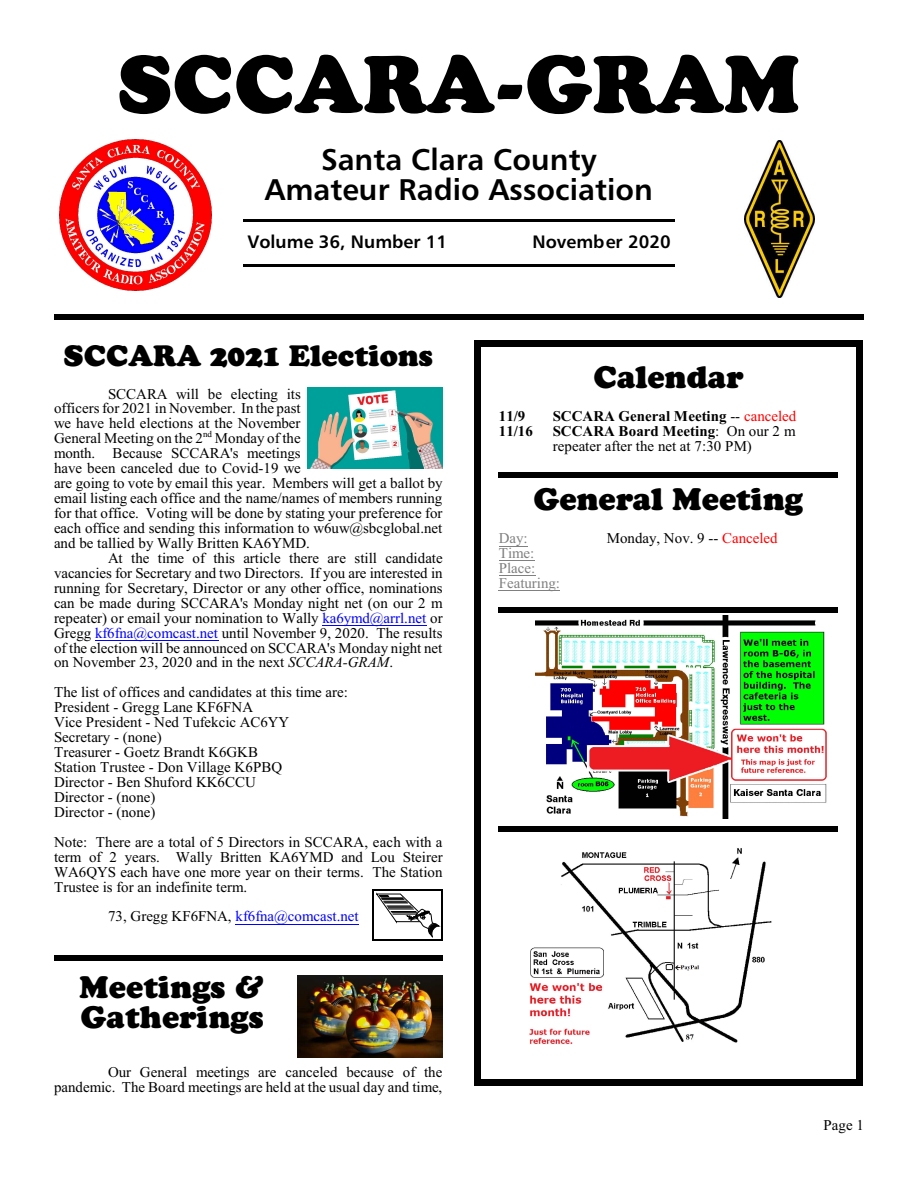
<style>
.page{position:relative;width:918px;height:1188px;background:#fff}
.page>*{position:absolute;margin:0;border:0;box-sizing:border-box;transform-origin:0 0}
.t1{font:78px "Cooper BT Black Headline";color:#000}
.t2{font:30px/30px "Humanist 777 BT Roman B,Bold";color:#000;text-align:center}
.t3{font:30px/30px "Cooper BT Black Headline";color:#000}
.t4{font:900 30px "Cooper BT";color:#000}
.t5{font:28.5px "Cooper BT Black Headline";color:#000}
.t6{font:18px "Humanist 777 BT Roman B,Bold";color:#000}
.t7{font:15px/15px "Times New Roman";color:#000}
.t8{font:700 15px "Times New Roman";color:#000}
.t9{font:15px "Times New Roman";color:#00f}
.t10{font:15px/15px "Times New Roman";color:#808080}
.s1{color:#00f}
.s2{font-style:italic}
.s3{color:#000}
.s4{font-weight:400}
.s5{font-weight:400;color:#f00}
.s6{font-weight:700}
.s7{color:#f00}
</style>
<div class="page">
<img style="left:536px;top:616px;width:291px;height:202px">
<svg style="left:499px;top:546px;width:29px;height:1px"></svg>
<hr style="left:499px;top:561px;width:35px;height:1px;background:#808080">
<hr style="left:499px;top:575px;width:37px;height:1px;background:#808080">
<hr style="left:499px;top:590px;width:61px;height:1px;background:#808080">
<div style="left:499px;top:473px;width:339px;height:5px;background:#000"></div>
<div style="left:499px;top:607px;width:339px;height:5px;background:#000"></div>
<div style="left:499px;top:826px;width:339px;height:6px;background:#000"></div>
<div style="left:474px;top:341px;width:7px;height:744px;background:#000"></div>
<div style="left:856px;top:341px;width:7px;height:744px;background:#000"></div>
<div style="left:474px;top:341px;width:389px;height:6px;background:#000"></div>
<div style="left:474px;top:1079px;width:389px;height:6px;background:#000"></div>
<img style="left:529px;top:848px;width:243px;height:197px">
<img style="left:308px;top:388px;width:135px;height:81px">
<img style="left:297px;top:976px;width:146px;height:82px">
<hr style="left:322px;top:625px;width:105px;height:1px;background:#00f">
<hr style="left:95px;top:640px;width:123px;height:1px;background:#00f">
<hr style="left:236px;top:924px;width:123px;height:1px;background:#00f">
<svg style="left:377px;top:894px;width:62px;height:43px"></svg>
<hr style="left:373px;top:889px;width:1px;height:51px;background:#000">
<hr style="left:441px;top:889px;width:2px;height:51px;background:#000">
<hr style="left:373px;top:889px;width:69px;height:1px;background:#000">
<hr style="left:373px;top:939px;width:69px;height:1px;background:#000">
<hr style="left:243px;top:219px;width:432px;height:3px;background:#000">
<hr style="left:243px;top:264px;width:432px;height:3px;background:#000">
<div style="left:54px;top:315px;width:810px;height:5px;background:#000"></div>
<div style="left:54px;top:955px;width:389px;height:6px;background:#000"></div>
<img style="left:744px;top:140px;width:70px;height:157px">
<img style="left:60px;top:139px;width:151px;height:152px">
<h1 class="t1" style="left:118px;top:53px;width:684px">SCCARA-GRAM</h1>
<h2 class="t2" style="left:265px;top:147px;width:390px">Santa Clara County<br>Amateur Radio Association</h2>
<p class="t6" style="left:248px;top:234px;width:201px">Volume 36, Number 11</p>
<p class="t6" style="left:533px;top:234px;width:140px">November 2020</p>
<h3 class="t5" style="left:64px;top:344px;width:371px">SCCARA 2021 Elections</h3>
<p class="t7" style="left:54px;top:387px;width:390px;text-indent:54px">SCCARA will be electing its<br>officers for 2021 in November. In the past<br>we have held elections at the November<br>General Meeting on the 2<sup>nd</sup> Monday of the<br>month. Because SCCARA's meetings<br>have been canceled due to Covid-19 we<br>are going to vote by email this year. Members will get a ballot by email listing each office and the name/names of members running for that office. Voting will be done by stating your preference for each office and sending this information to w6uw@sbcglobal.net and be tallied by Wally Britten KA6YMD.</p>
<p class="t7" style="left:54px;top:552px;width:390px;text-align:justify;text-indent:54px">At the time of this article there are still candidate vacancies for Secretary and two Directors. If you are interested in running for Secretary, Director or any other office, nominations can be made during SCCARA's Monday night net (on our 2 m repeater) or email your nomination to Wally <span class="s1">ka6ymd@arrl.net</span> or Gregg <span class="s1">kf6fna@comcast.net</span> until November 9, 2020. The results of the election will be announced on SCCARA's Monday night net on November 23, 2020 and in the next <span class="s2">SCCARA-GRAM</span>.</p>
<p class="t7" style="left:54px;top:686px;width:296px">The list of offices and candidates at this time are:<br>President - Gregg Lane KF6FNA<br>Vice President - Ned Tufekcic AC6YY<br>Secretary - (none)<br>Treasurer - Goetz Brandt K6GKB<br>Station Trustee - Don Village K6PBQ<br>Director - Ben Shuford KK6CCU<br>Director - (none)<br>Director - (none)</p>
<p class="t7" style="left:54px;top:836px;width:390px;text-align:justify">Note: There are a total of 5 Directors in SCCARA, each with a term of 2 years. Wally Britten KA6YMD and Lou Steirer WA6QYS each have one more year on their terms. The Station Trustee is for an indefinite term.</p>
<p class="t9" style="left:108px;top:911px;width:252px"><span class="s3">73, Gregg KF6FNA,</span> kf6fna@comcast.net</p>
<h2 class="t3" style="left:80px;top:975px;width:187px">Meetings &amp;<br>Gatherings</h2>
<p class="t7" style="left:54px;top:1066px;width:390px;text-align:right">Our General meetings are canceled because of the pandemic. The Board meetings are held at the usual day and time,</p>
<h2 class="t3" style="left:593px;top:365px;width:151px">Calendar</h2>
<p class="t8" style="left:499px;top:411px;width:28px">11/9</p>
<p class="t8" style="left:553px;top:411px;width:245px">SCCARA General Meeting <span class="s4">--</span> <span class="s5">canceled</span></p>
<p class="t8" style="left:499px;top:426px;width:36px">11/16</p>
<p class="t7" style="left:553px;top:425px;width:244px"><span class="s6">SCCARA Board Meeting</span>: On our 2 m repeater after the net at 7:30 PM)</p>
<h2 class="t4" style="left:534px;top:487px;width:271px">General Meeting</h2>
<p class="t10" style="left:499px;top:532px;width:30px">Day:</p>
<p class="t7" style="left:607px;top:532px;width:172px">Monday, Nov. 9 -- <span class="s7">Canceled</span></p>
<p class="t10" style="left:499px;top:547px;width:63px">Time:<br>Place:<br>Featuring:</p>
<p class="t7" style="left:824px;top:1119px;width:42px">Page 1</p>
</div>
